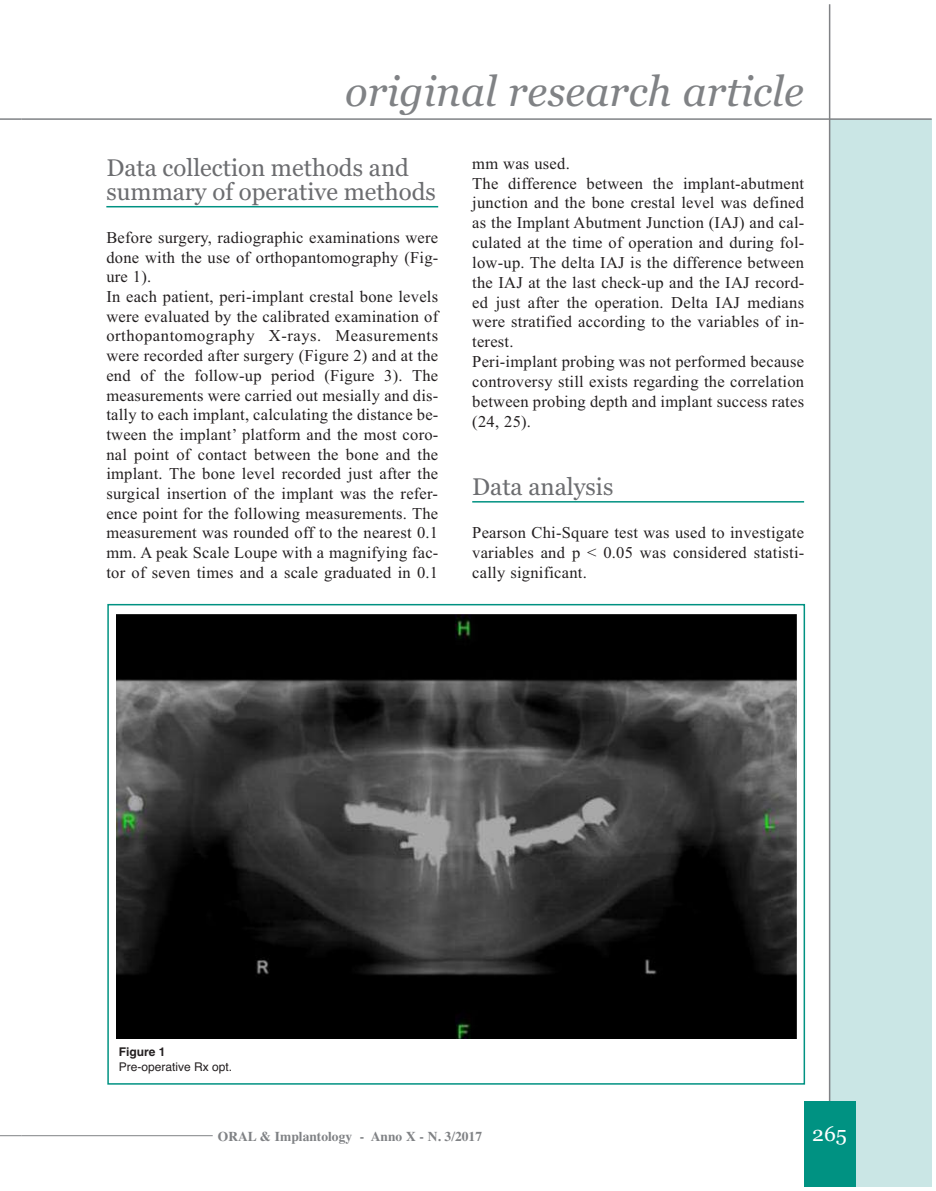
<style>
.page{position:relative;width:936px;height:1191px;background:#fff}
.page>*{position:absolute;margin:0;border:0;box-sizing:border-box;transform-origin:0 0}
.t1{font:italic 42px "Georgia";color:#808285}
.t2{font:24px/24px "Georgia";color:#6c6d70}
.t3{font:21px "Georgia";color:#fff}
.t4{font:16.5px/19.6px "Times New Roman";letter-spacing:.015em;color:#231f20}
.t5{font:700 13.5px "Times";color:#808285}
.t6{font:12px "Helvetica";color:#231f20}
.t7{font:700 12px "Helvetica";color:#231f20}
</style>
<div class="page">
<div style="left:829px;top:119px;width:102px;height:1067px;background:#cae6e5"></div>
<hr style="left:828px;top:4px;width:2px;height:1182px;background:#808285">
<hr style="left:21px;top:1135px;width:192px;height:1px;background:#808285">
<hr style="left:21px;top:118px;width:910px;height:2px;background:#808285">
<div style="left:804px;top:1101px;width:51px;height:85px;background:#009282"></div>
<hr style="left:472px;top:501px;width:332px;height:1px;background:#009282">
<svg style="left:0;top:1135px;width:21px;height:1px"></svg>
<hr style="left:0;top:118px;width:21px;height:2px;background:#808285">
<hr style="left:106px;top:206px;width:332px;height:1px;background:#009282">
<div style="left:107px;top:604px;width:698px;height:480px;border:2px solid #009282"></div>
<img style="left:116px;top:614px;width:680px;height:424px">
<h1 class="t1" style="left:345px;top:61px;width:460px">original research article</h1>
<h2 class="t2" style="left:106px;top:154px;width:331px">Data collection methods and summary of operative methods</h2>
<p class="t4" style="left:106px;top:227px;width:333px">Before surgery, radiographic examinations were done with the use of orthopantomography (Fig&shy;ure 1).<br>In each patient, peri-implant crestal bone levels were evaluated by the calibrated examination of orthopantomography X-rays. Measurements were recorded after surgery (Figure 2) and at the end of the follow-up period (Figure 3). The measurements were carried out mesially and dis&shy;tally to each implant, calculating the distance be&shy;tween the implant’ platform and the most coro&shy;nal point of contact between the bone and the implant. The bone level recorded just after the surgical insertion of the implant was the refer&shy;ence point for the following measurements. The measurement was rounded off to the nearest 0.1 mm. A peak Scale Loupe with a magnifying fac&shy;tor of seven times and a scale graduated in 0.1</p>
<p class="t4" style="left:472px;top:153px;width:333px">mm was used.<br>The difference between the implant-abutment junction and the bone crestal level was defined as the Implant Abutment Junction (IAJ) and cal&shy;culated at the time of operation and during fol&shy;low-up. The delta IAJ is the difference between the IAJ at the last check-up and the IAJ record&shy;ed just after the operation. Delta IAJ medians were stratified according to the variables of in&shy;terest.<br>Peri-implant probing was not performed because controversy still exists regarding the correlation between probing depth and implant success rates (24, 25).</p>
<h2 class="t2" style="left:472px;top:473px;width:143px">Data analysis</h2>
<p class="t4" style="left:472px;top:522px;width:333px;text-align:justify">Pearson Chi-Square test was used to investigate variables and p &lt; 0.05 was considered statisti&shy;cally significant.</p>
<p class="t7" style="left:119px;top:1044px;width:48px">Figure 1</p>
<p class="t6" style="left:119px;top:1057px;width:115px">Pre-operative Rx opt.</p>
<p class="t5" style="left:218px;top:1123px;width:266px">ORAL &amp; Implantology - Anno X - N. 3/2017</p>
<p class="t3" style="left:812px;top:1118px;width:36px">265</p>
</div>
